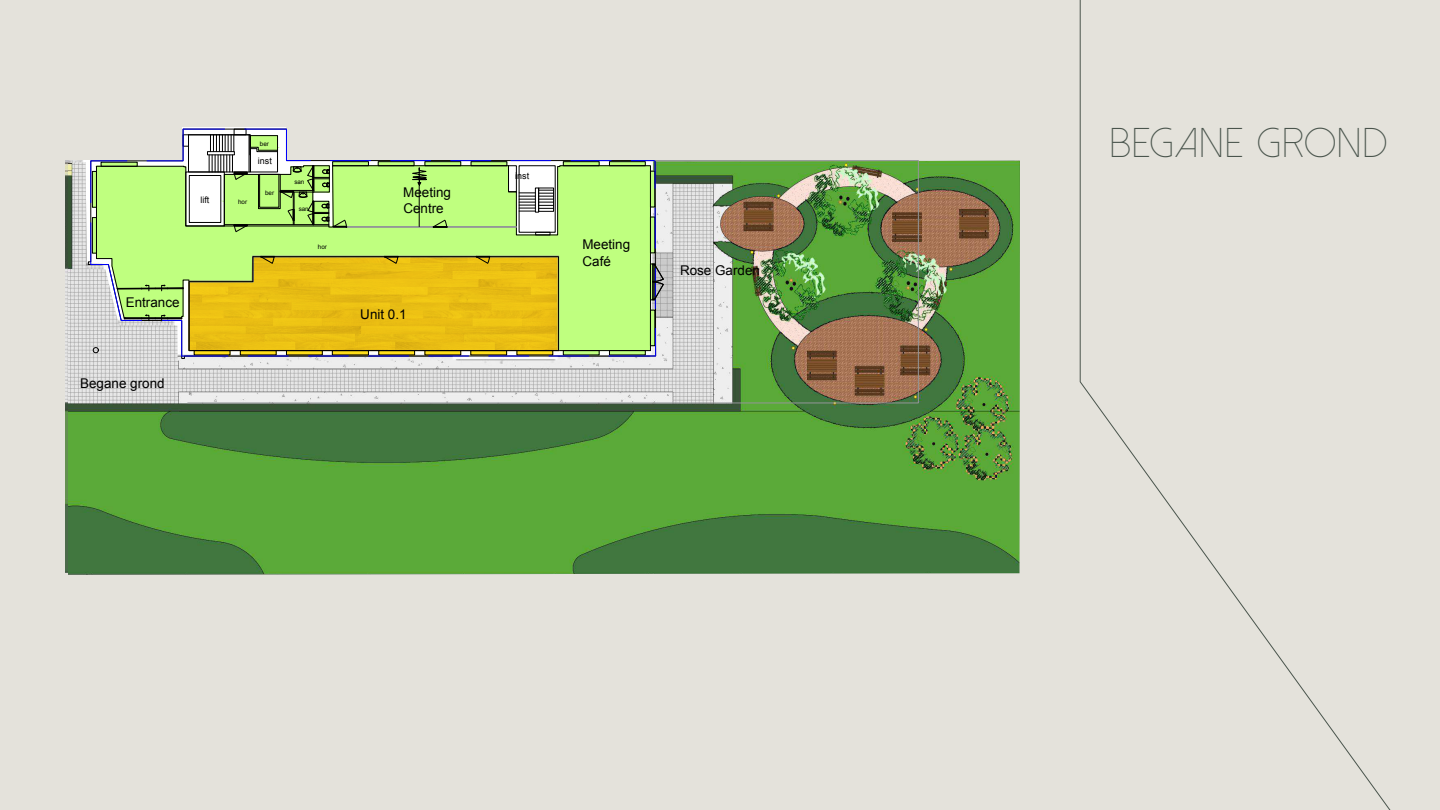
<style>
.page{position:relative;width:1440px;height:810px;background:#e4e2db}
.page>*{position:absolute;margin:0;border:0;box-sizing:border-box;transform-origin:0 0}
.t1{font:300 41.47px "Dolce Vita";letter-spacing:.045em;color:#4a554d}
.t2{font:13.42px/16.3px "Arial";color:#000}
.t3{font:8.93px "Arial";color:#000}
.t4{font:6.3px "Arial";color:#000}
</style>
<div class="page">
<svg style="left:182px;top:127px;width:104px;height:49px"></svg>
<img style="left:68px;top:161px;width:952px;height:414px">
<img style="left:187px;top:160px;width:732px;height:244px">
<svg style="left:90px;top:129px;width:574px;height:228px"></svg>
<svg style="left:1079px;top:0;width:312px;height:810px"></svg>
<img style="left:189px;top:256px;width:368px;height:95px">
<p class="t3" style="left:200px;top:194px;width:10px">lift</p>
<p class="t2" style="left:126px;top:294px;width:55px">Entrance</p>
<p class="t2" style="left:80px;top:375px;width:86px">Begane grond</p>
<p class="t4" style="left:238px;top:198px;width:11px">hor</p>
<p class="t4" style="left:260px;top:140px;width:11px">ber</p>
<p class="t3" style="left:258px;top:155px;width:15px">inst</p>
<p class="t4" style="left:265px;top:188px;width:11px">ber</p>
<p class="t4" style="left:294px;top:177px;width:12px">san</p>
<p class="t4" style="left:299px;top:205px;width:12px">san</p>
<p class="t4" style="left:318px;top:243px;width:11px">hor</p>
<p class="t2" style="left:403px;top:184px;width:49px">Meeting<br>Centre</p>
<p class="t2" style="left:360px;top:306px;width:48px">Unit 0.1</p>
<p class="t3" style="left:515px;top:170px;width:15px">inst</p>
<p class="t2" style="left:582px;top:237px;width:49px">Meeting<br>Café</p>
<p class="t2" style="left:680px;top:262px;width:81px">Rose Garden</p>
<h1 class="t1" style="left:1110px;top:122px;width:279px">BEGANE GROND</h1>
</div>
